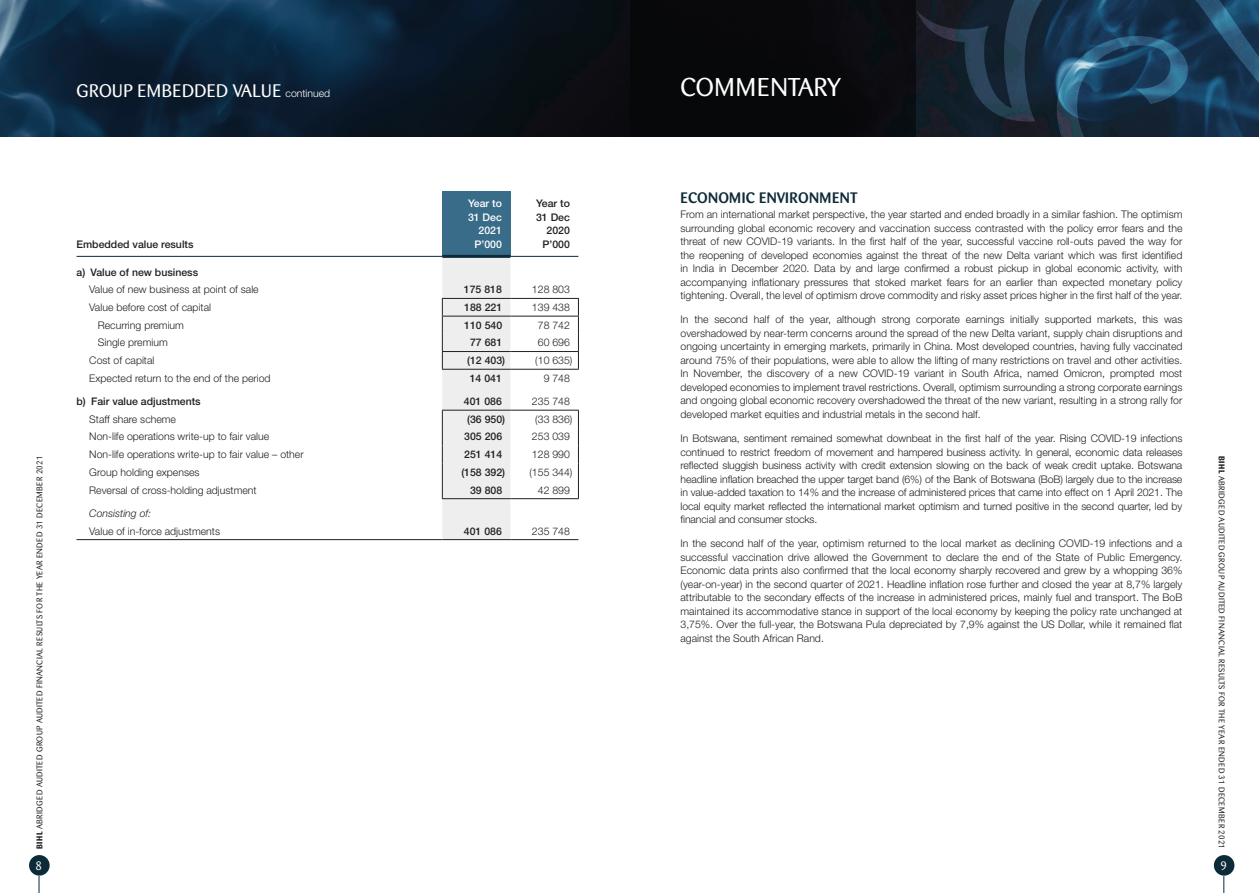
<style>
.page{position:relative;width:1259px;height:893px;background:#fff}
.page>*{position:absolute;margin:0;border:0;box-sizing:border-box;transform-origin:0 0}
._2022_Page_head_whit{font:25.5px "Barmeno";letter-spacing:.02em;color:#fff}
._2022_Page_head_cont{font:18px "Barmeno";letter-spacing:.02em;color:#fff}
._2022_Body_head_1{font:500 15px "Barmeno";letter-spacing:.02em;color:#0d2a38}
.t1{font:12px "Barmeno";color:#fff}
._2022_Body_copy{font:300 10.5px/13.5px "Helvetica Neue LT Std";color:#231f20;text-align:justify}
._2022_Body_TABLE_cop{font:300 10.5px "Helvetica Neue LT Std";color:#231f20}
._2022_TABLE_16mm_BOL{font:500 10.5px "Helvetica Neue LT Std";color:#231f20}
._2022_TABLE_16mm_LIG{font:300 10.5px "Helvetica Neue LT Std";color:#231f20}
._2022_Body_TABLE_cop-2{font:500 10.5px "Helvetica Neue LT Std";color:#231f20}
._2022_TABLE_16mm_BOL-2{font:500 10.5px "Helvetica Neue LT Std";color:#fff}
._2022_Body_TABLE_cop-3{font:italic 300 10.5px "Helvetica Neue LT Std";color:#231f20}
.t2{font:8.25px "Barmeno";letter-spacing:.04em;color:#231f20}
.s1{font-family:"Helvetica Neue LT Std";font-weight:300;font-size:10.5px}
.s2{font-weight:700}
</style>
<div class="page">
<img style="left:0;top:0;width:916px;height:136px">
<svg style="left:39px;top:876px;width:1px;height:17px"></svg>
<div style="left:29px;top:855px;width:21px;height:21px;background:#0d2a38;border-radius:50%"></div>
<svg style="left:1223px;top:876px;width:1px;height:17px"></svg>
<div style="left:1213px;top:855px;width:21px;height:21px;background:#0d2a38;border-radius:50%"></div>
<svg style="left:916px;top:0;width:343px;height:137px;background:#1a354c"></svg>
<div style="left:442px;top:191px;width:68px;height:65px;background:#396c89"></div>
<hr style="left:442px;top:255px;width:68px;height:3px;background:#0d2a38">
<hr style="left:510px;top:256px;width:68px;height:1px;background:#0d2a38">
<hr style="left:77px;top:256px;width:365px;height:1px;background:#0d2a38">
<hr style="left:510px;top:369px;width:69px;height:1px;background:#231f20">
<hr style="left:510px;top:410px;width:69px;height:1px;background:#231f20">
<svg style="left:578px;top:411px;width:1px;height:87px"></svg>
<hr style="left:510px;top:498px;width:69px;height:1px;background:#231f20">
<hr style="left:77px;top:539px;width:365px;height:1px;background:#231f20">
<hr style="left:510px;top:539px;width:68px;height:1px;background:#231f20">
<hr style="left:510px;top:298px;width:69px;height:1px;background:#231f20">
<hr style="left:510px;top:316px;width:69px;height:1px;background:#231f20">
<svg style="left:442px;top:256px;width:68px;height:284px;background:#e2e2e3"></svg>
<svg style="left:578px;top:299px;width:1px;height:70px"></svg>
<hr style="left:442px;top:351px;width:68px;height:1px;background:#231f20">
<hr style="left:510px;top:351px;width:69px;height:1px;background:#231f20">
<p class="_2022_Page_head_cont" style="left:77px;top:80px;width:255px">GROUP EMBEDDED VALUE <span class="s1">continued</span></p>
<p class="_2022_Page_head_whit" style="left:680px;top:72px;width:162px">COMMENTARY</p>
<p class="_2022_Body_head_1" style="left:680px;top:189px;width:178px">ECONOMIC ENVIRONMENT</p>
<p class="_2022_Body_copy" style="left:680px;top:208px;width:503px">From an international market perspective, the year started and ended broadly in a similar fashion. The optimism surrounding global economic recovery and vaccination success contrasted with the policy error fears and the threat of new COVID-19 variants. In the first half of the year, successful vaccine roll-outs paved the way for the reopening of developed economies against the threat of the new Delta variant which was first identified in India in December 2020. Data by and large confirmed a robust pickup in global economic activity, with accompanying inflationary pressures that stoked market fears for an earlier than expected monetary policy tightening. Overall, the level of optimism drove commodity and risky asset prices higher in the first half of the year.</p>
<p class="_2022_Body_copy" style="left:680px;top:313px;width:503px">In the second half of the year, although strong corporate earnings initially supported markets, this was overshadowed by near-term concerns around the spread of the new Delta variant, supply chain disruptions and ongoing uncertainty in emerging markets, primarily in China. Most developed countries, having fully vaccinated around 75% of their populations, were able to allow the lifting of many restrictions on travel and other activities.<br>In November, the discovery of a new COVID-19 variant in South Africa, named Omicron, prompted most developed economies to implement travel restrictions. Overall, optimism surrounding a strong corporate earnings and ongoing global economic recovery overshadowed the threat of the new variant, resulting in a strong rally for developed market equities and industrial metals in the second half.</p>
<p class="_2022_Body_copy" style="left:680px;top:431px;width:503px">In Botswana, sentiment remained somewhat downbeat in the first half of the year. Rising COVID-19 infections continued to restrict freedom of movement and hampered business activity. In general, economic data releases reflected sluggish business activity with credit extension slowing on the back of weak credit uptake. Botswana headline inflation breached the upper target band (6%) of the Bank of Botswana (BoB) largely due to the increase in value-added taxation to 14% and the increase of administered prices that came into effect on 1 April 2021. The local equity market reflected the international market optimism and turned positive in the second quarter, led by financial and consumer stocks.</p>
<p class="_2022_Body_copy" style="left:680px;top:536px;width:503px">In the second half of the year, optimism returned to the local market as declining COVID-19 infections and a successful vaccination drive allowed the Government to declare the end of the State of Public Emergency.<br>Economic data prints also confirmed that the local economy sharply recovered and grew by a whopping 36% (year-on-year) in the second quarter of 2021. Headline inflation rose further and closed the year at 8,7% largely attributable to the secondary effects of the increase in administered prices, mainly fuel and transport. The BoB maintained its accommodative stance in support of the local economy by keeping the policy rate unchanged at 3,75%. Over the full-year, the Botswana Pula depreciated by 7,9% against the US Dollar, while it remained flat against the South African Rand.</p>
<p class="_2022_TABLE_16mm_BOL-2" style="left:468px;top:197px;width:35px">Year to</p>
<p class="_2022_TABLE_16mm_BOL-2" style="left:468px;top:211px;width:35px">31 Dec</p>
<p class="_2022_TABLE_16mm_BOL-2" style="left:478px;top:224px;width:25px">2021</p>
<p class="_2022_TABLE_16mm_BOL-2" style="left:474px;top:238px;width:29px">P’000</p>
<p class="_2022_TABLE_16mm_BOL" style="left:536px;top:197px;width:35px">Year to</p>
<p class="_2022_TABLE_16mm_BOL" style="left:536px;top:211px;width:35px">31 Dec</p>
<p class="_2022_TABLE_16mm_BOL" style="left:546px;top:224px;width:25px">2020</p>
<p class="_2022_TABLE_16mm_BOL" style="left:542px;top:238px;width:29px">P’000</p>
<p class="_2022_Body_TABLE_cop-2" style="left:77px;top:238px;width:118px">Embedded value results</p>
<p class="_2022_Body_TABLE_cop-2" style="left:77px;top:266px;width:123px">a) Value of new business</p>
<p class="_2022_Body_TABLE_cop" style="left:89px;top:283px;width:171px">Value of new business at point of sale</p>
<p class="_2022_TABLE_16mm_BOL" style="left:464px;top:283px;width:39px">175 818</p>
<p class="_2022_TABLE_16mm_LIG" style="left:532px;top:283px;width:39px">128 803</p>
<p class="_2022_Body_TABLE_cop" style="left:89px;top:301px;width:123px">Value before cost of capital</p>
<p class="_2022_TABLE_16mm_BOL" style="left:464px;top:301px;width:39px">188 221</p>
<p class="_2022_TABLE_16mm_LIG" style="left:532px;top:301px;width:39px">139 438</p>
<p class="_2022_Body_TABLE_cop" style="left:98px;top:319px;width:88px">Recurring premium</p>
<p class="_2022_TABLE_16mm_BOL" style="left:464px;top:319px;width:39px">110 540</p>
<p class="_2022_TABLE_16mm_LIG" style="left:538px;top:319px;width:34px">78 742</p>
<p class="_2022_Body_TABLE_cop" style="left:98px;top:336px;width:72px">Single premium</p>
<p class="_2022_TABLE_16mm_BOL" style="left:470px;top:336px;width:34px">77 681</p>
<p class="_2022_TABLE_16mm_LIG" style="left:538px;top:336px;width:34px">60 696</p>
<p class="_2022_Body_TABLE_cop" style="left:89px;top:354px;width:67px">Cost of capital</p>
<p class="_2022_TABLE_16mm_BOL" style="left:467px;top:354px;width:39px">(12 403)</p>
<p class="_2022_TABLE_16mm_LIG" style="left:535px;top:354px;width:39px">(10 635)</p>
<p class="_2022_Body_TABLE_cop" style="left:89px;top:372px;width:183px">Expected return to the end of the period</p>
<p class="_2022_TABLE_16mm_BOL" style="left:470px;top:372px;width:34px">14 041</p>
<p class="_2022_TABLE_16mm_LIG" style="left:543px;top:372px;width:28px">9 748</p>
<p class="_2022_Body_TABLE_cop-2" style="left:77px;top:395px;width:126px">b) Fair value adjustments</p>
<p class="_2022_TABLE_16mm_BOL" style="left:464px;top:395px;width:39px">401 086</p>
<p class="_2022_TABLE_16mm_LIG" style="left:532px;top:395px;width:39px">235 748</p>
<p class="_2022_Body_TABLE_cop" style="left:89px;top:413px;width:88px">Staff share scheme</p>
<p class="_2022_TABLE_16mm_BOL" style="left:467px;top:413px;width:39px">(36 950)</p>
<p class="_2022_TABLE_16mm_LIG" style="left:535px;top:413px;width:39px">(33 836)</p>
<p class="_2022_Body_TABLE_cop" style="left:89px;top:430px;width:181px">Non-life operations write-up to fair value</p>
<p class="_2022_TABLE_16mm_BOL" style="left:464px;top:430px;width:39px">305 206</p>
<p class="_2022_TABLE_16mm_LIG" style="left:532px;top:430px;width:39px">253 039</p>
<p class="_2022_Body_TABLE_cop" style="left:89px;top:448px;width:216px">Non-life operations write-up to fair value – other</p>
<p class="_2022_TABLE_16mm_BOL" style="left:464px;top:448px;width:39px">251 414</p>
<p class="_2022_TABLE_16mm_LIG" style="left:532px;top:448px;width:39px">128 990</p>
<p class="_2022_Body_TABLE_cop" style="left:89px;top:466px;width:112px">Group holding expenses</p>
<p class="_2022_TABLE_16mm_BOL" style="left:461px;top:466px;width:45px">(158 392)</p>
<p class="_2022_TABLE_16mm_LIG" style="left:529px;top:466px;width:45px">(155 344)</p>
<p class="_2022_Body_TABLE_cop" style="left:89px;top:483px;width:169px">Reversal of cross-holding adjustment</p>
<p class="_2022_TABLE_16mm_BOL" style="left:470px;top:484px;width:34px">39 808</p>
<p class="_2022_TABLE_16mm_LIG" style="left:538px;top:483px;width:34px">42 899</p>
<p class="_2022_Body_TABLE_cop-3" style="left:89px;top:507px;width:63px">Consisting of:</p>
<p class="_2022_Body_TABLE_cop" style="left:89px;top:524px;width:132px">Value of in-force adjustments</p>
<p class="_2022_TABLE_16mm_BOL" style="left:464px;top:524px;width:39px">401 086</p>
<p class="_2022_TABLE_16mm_LIG" style="left:532px;top:524px;width:39px">235 748</p>
<p class="t2" style="left:35px;top:849px;width:394px;rotate:-90deg"><span class="s2">BIHL</span> ABRIDGED AUDITED GROUP AUDITED FINANCIAL RESULTS FOR THE YEAR ENDED 31 DECEMBER 2021</p>
<p class="t2" style="left:1226px;top:456px;width:394px;rotate:90deg"><span class="s2">BIHL</span> ABRIDGED AUDITED GROUP AUDITED FINANCIAL RESULTS FOR THE YEAR ENDED 31 DECEMBER 2021</p>
<p class="t1" style="left:36px;top:859px;width:8px">8</p>
<p class="t1" style="left:1220px;top:859px;width:8px">9</p>
</div>
